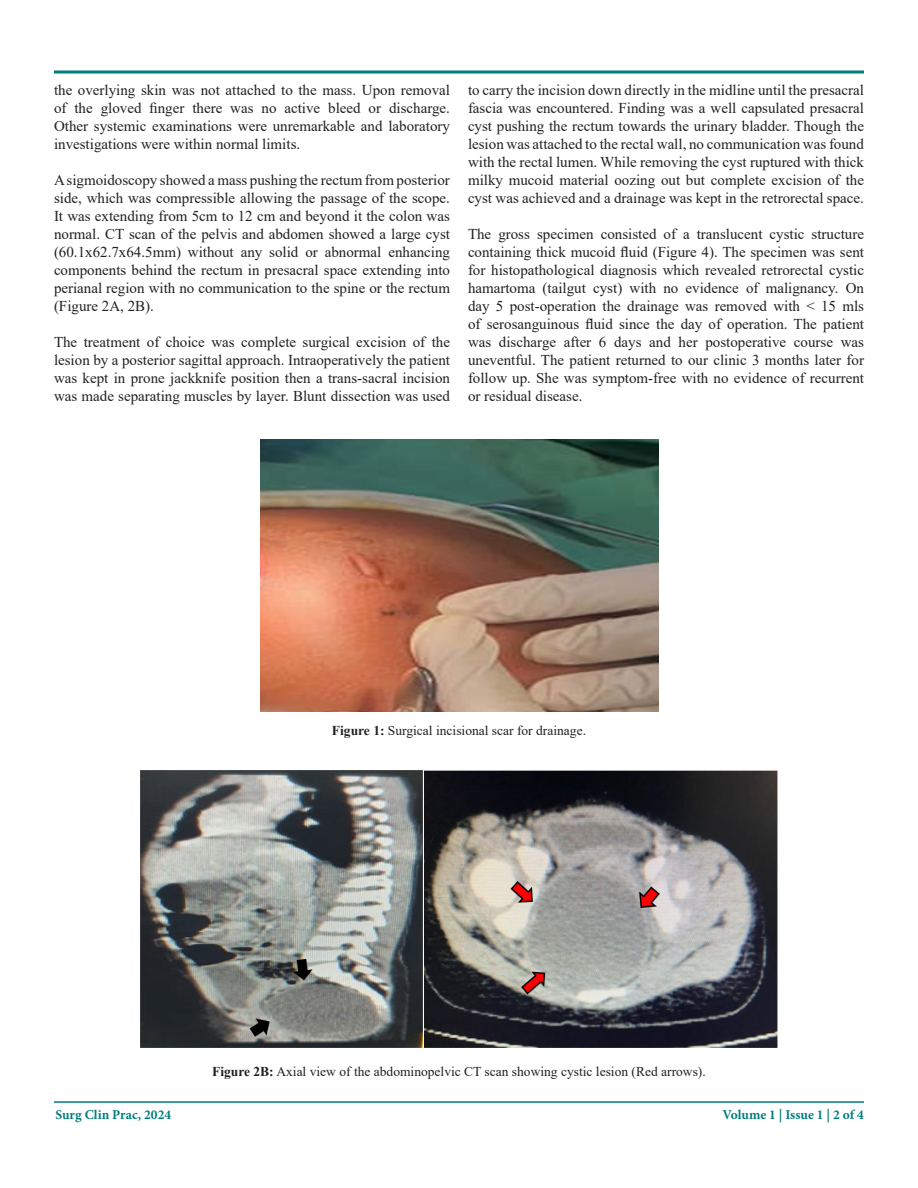
<style>
.page{position:relative;width:918px;height:1188px;background:#fff}
.page>*{position:absolute;margin:0;border:0;box-sizing:border-box;transform-origin:0 0}
.t1{font:15px/18px "Times New Roman";color:#231f20;text-align:justify}
.t2{font:13.5px "Times New Roman";color:#231f20}
.t3{font:700 13.5px "Minion Pro";color:#007d7d}
.s1{font-weight:700}
</style>
<div class="page">
<hr style="left:54px;top:1101px;width:810px;height:2px;background:#007d7d">
<svg style="left:54px;top:70px;width:810px;height:4px;background:#3f9d9d"></svg>
<img style="left:260px;top:439px;width:398px;height:272px">
<img style="left:140px;top:770px;width:638px;height:278px">
<p class="t1" style="left:54px;top:80px;width:398px">the overlying skin was not attached to the mass. Upon removal of the gloved finger there was no active bleed or discharge.<br>Other systemic examinations were unremarkable and laboratory investigations were within normal limits.</p>
<p class="t1" style="left:54px;top:170px;width:398px">A sigmoidoscopy showed a mass pushing the rectum from posterior side, which was compressible allowing the passage of the scope.<br>It was extending from 5cm to 12 cm and beyond it the colon was normal. CT scan of the pelvis and abdomen showed a large cyst (60.1x62.7x64.5mm) without any solid or abnormal enhancing components behind the rectum in presacral space extending into perianal region with no communication to the spine or the rectum (Figure 2A, 2B).</p>
<p class="t1" style="left:54px;top:332px;width:398px">The treatment of choice was complete surgical excision of the lesion by a posterior sagittal approach. Intraoperatively the patient was kept in prone jackknife position then a trans-sacral incision was made separating muscles by layer. Blunt dissection was used</p>
<p class="t1" style="left:468px;top:80px;width:398px">to carry the incision down directly in the midline until the presacral fascia was encountered. Finding was a well capsulated presacral cyst pushing the rectum towards the urinary bladder. Though the lesion was attached to the rectal wall, no communication was found with the rectal lumen. While removing the cyst ruptured with thick milky mucoid material oozing out but complete excision of the cyst was achieved and a drainage was kept in the retrorectal space.</p>
<p class="t1" style="left:468px;top:224px;width:398px">The gross specimen consisted of a translucent cystic structure containing thick mucoid fluid (Figure 4). The specimen was sent for histopathological diagnosis which revealed retrorectal cystic hamartoma (tailgut cyst) with no evidence of malignancy. On day 5 post-operation the drainage was removed with &lt; 15 mls of serosanguinous fluid since the day of operation. The patient was discharge after 6 days and her postoperative course was uneventful. The patient returned to our clinic 3 months later for follow up. She was symptom-free with no evidence of recurrent or residual disease.</p>
<p class="t2" style="left:332px;top:721px;width:256px"><span class="s1">Figure 1:</span> Surgical incisional scar for drainage.</p>
<p class="t2" style="left:212px;top:1062px;width:495px"><span class="s1">Figure 2B:</span> Axial view of the abdominopelvic CT scan showing cystic lesion (Red arrows).</p>
<p class="t3" style="left:55px;top:1105px;width:117px">Surg Clin Prac, 2024</p>
<p class="t3" style="left:722px;top:1105px;width:143px">Volume 1 | Issue 1 | 2 of 4</p>
</div>
